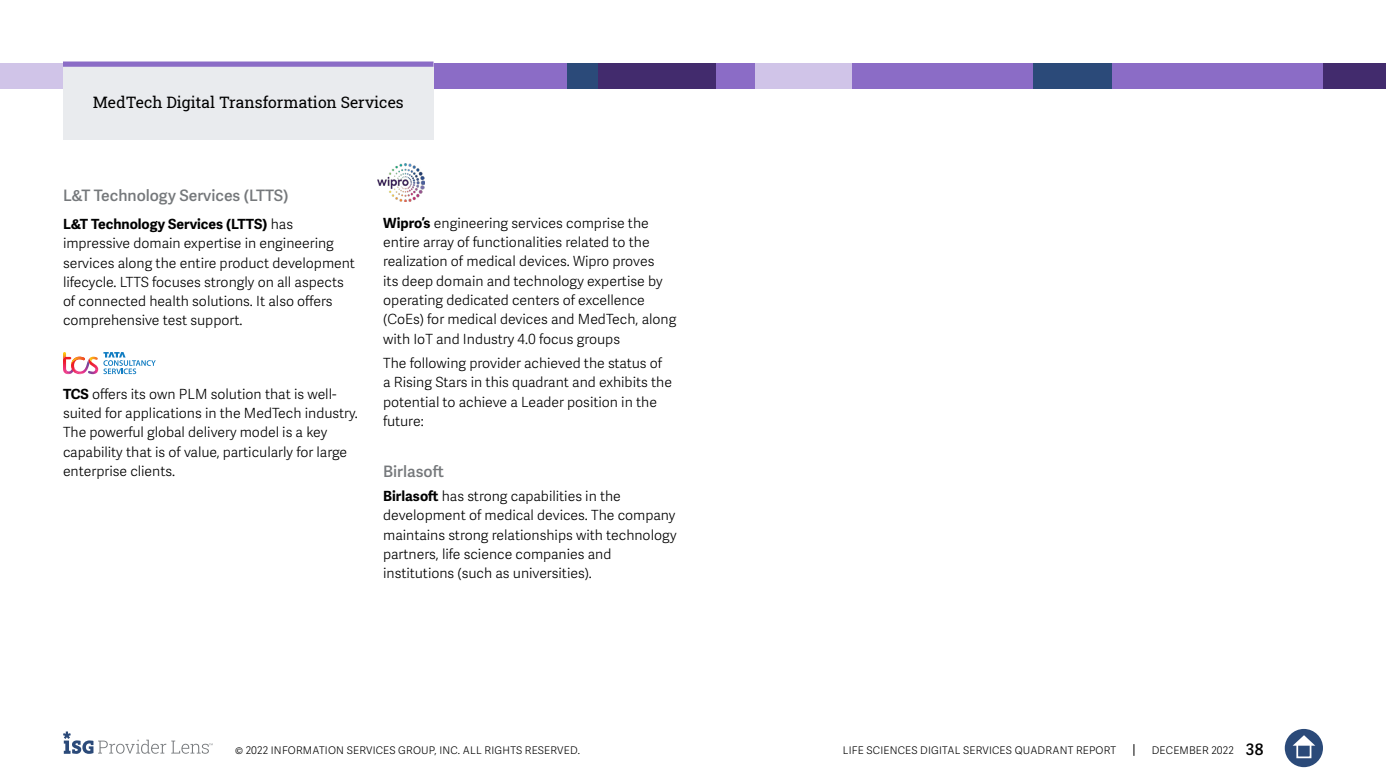
<style>
.page{position:relative;width:1386px;height:780px;background:#fff}
.page>*{position:absolute;margin:0;border:0;box-sizing:border-box;transform-origin:0 0}
.t1{font:600 15.75px "Adelle Sans";color:#75787b}
.t2{font:15.75px "Roboto Slab ISG P Regular";color:#000}
.t3{font:300 14px/19.2px "Adelle Sans";color:#000101}
.t4{font:300 10.5px "Adelle Sans";letter-spacing:.02em;color:#000}
.s1{font-weight:700}
.s2{font-weight:600;font-size:15.75px}
</style>
<div class="page">
<svg style="left:1133px;top:744px;width:1px;height:12px"></svg>
<div style="left:1285px;top:729px;width:38px;height:38px;background:#2b4a79;border-radius:50%"></div>
<svg style="left:1293px;top:735px;width:22px;height:10px"></svg>
<div style="left:1296px;top:743px;width:15px;height:15px;border:2px solid #fff"></div>
<svg style="left:63px;top:731px;width:150px;height:23px"></svg>
<div style="left:1047px;top:63px;width:276px;height:26px;background:#8b6cc6"></div>
<div style="left:0;top:63px;width:158px;height:26px;background:#d0c4e8"></div>
<div style="left:158px;top:63px;width:409px;height:26px;background:#8b6cc6"></div>
<div style="left:850px;top:63px;width:184px;height:26px;background:#8b6cc6"></div>
<div style="left:1323px;top:63px;width:63px;height:26px;background:#422b6d"></div>
<div style="left:1033px;top:63px;width:79px;height:26px;background:#2b4a79"></div>
<div style="left:754px;top:63px;width:98px;height:26px;background:#d0c4e8"></div>
<div style="left:598px;top:63px;width:157px;height:26px;background:#8b6cc6"></div>
<div style="left:598px;top:63px;width:118px;height:26px;background:#422b6d"></div>
<div style="left:567px;top:63px;width:31px;height:26px;background:#2b4a79"></div>
<svg style="left:63px;top:352px;width:93px;height:22px"></svg>
<div style="left:63px;top:64px;width:371px;height:76px;background:#e9ebee"></div>
<div style="left:63px;top:61px;width:371px;height:6px;background:#8b6cc6"></div>
<img style="left:377px;top:163px;width:47px;height:39px">
<p class="t2" style="left:93px;top:92px;width:313px">MedTech Digital Transformation Services</p>
<p class="t1" style="left:63px;top:186px;width:227px">L&amp;T Technology Services (LTTS)</p>
<p class="t3" style="left:63px;top:215px;width:294px"><span class="s1">L&amp;T Technology Services (LTTS)</span> has impressive domain expertise in engineering services along the entire product development lifecycle. LTTS focuses strongly on all aspects of connected health solutions. It also offers comprehensive test support.</p>
<p class="t3" style="left:63px;top:385px;width:296px"><span class="s1">TCS</span> offers its own PLM solution that is well&shy;suited for applications in the MedTech industry.<br>The powerful global delivery model is a key capability that is of value, particularly for large enterprise clients.</p>
<p class="t3" style="left:383px;top:214px;width:295px"><span class="s1">Wipro’s</span> engineering services comprise the entire array of functionalities related to the realization of medical devices. Wipro proves<br>its deep domain and technology expertise by operating dedicated centers of excellence (CoEs) for medical devices and MedTech, along with IoT and Industry 4.0 focus groups</p>
<p class="t3" style="left:383px;top:354px;width:290px">The following provider achieved the status of a Rising Stars in this quadrant and exhibits the potential to achieve a Leader position in the future:</p>
<p class="t1" style="left:383px;top:462px;width:62px">Birlasoft</p>
<p class="t3" style="left:383px;top:487px;width:295px"><span class="s1">Birlasoft</span> has strong capabilities in the development of medical devices. The company maintains strong relationships with technology partners, life science companies and institutions (such as universities).</p>
<p class="t4" style="left:235px;top:744px;width:346px">© 2022 INFORMATION SERVICES GROUP, INC. ALL RIGHTS RESERVED.</p>
<p class="t4" style="left:843px;top:744px;width:275px">LIFE SCIENCES DIGITAL SERVICES QUADRANT REPORT</p>
<p class="t4" style="left:1152px;top:744px;width:113px">DECEMBER 2022 <span class="s2">38</span></p>
</div>
